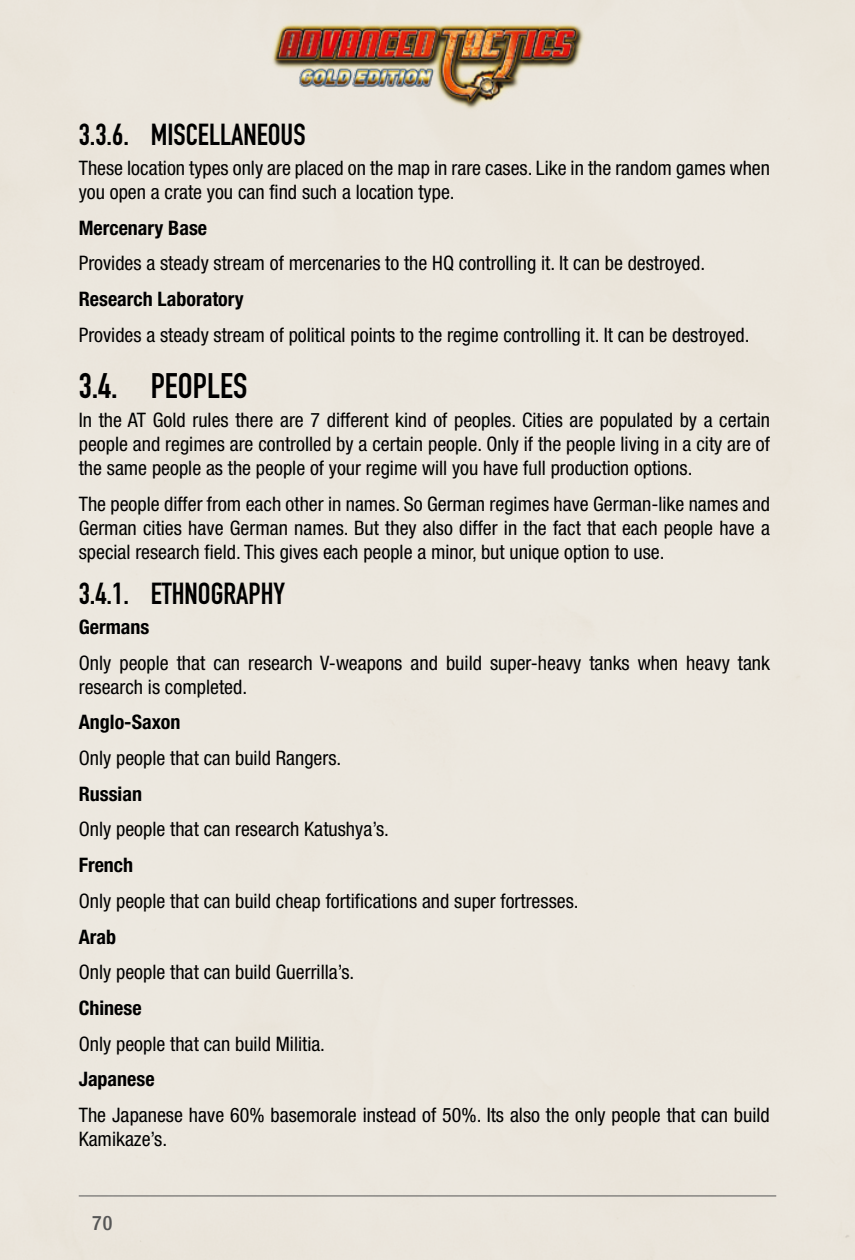
<style>
.page{position:relative;width:855px;height:1260px;background:#fff}
.page>*{position:absolute;margin:0;border:0;box-sizing:border-box;transform-origin:0 0}
.Heading_2{font:35px "DIN Engschrift Std";color:#000}
.Heading_3{font:30px "DIN Engschrift Std";color:#000}
.t1{font:condensed 20px/24px "Helvetica Neue";color:#000}
.t2{font:700 condensed 20px "Helvetica Neue";color:#000}
.t3{font:500 condensed 20px "Helvetica Neue";color:#565656}
</style>
<div class="page">
<img style="left:269px;top:20px;width:317px;height:91px">
<hr style="left:79px;top:1196px;width:697px;height:1px;background:#565656">
<p class="Heading_3" style="left:79px;top:117px;width:228px">3.3.6. MISCELLANEOUS</p>
<p class="t1" style="left:79px;top:156px;width:693px">These location types only are placed on the map in rare cases. Like in the random games when you open a crate you can find such a location type.</p>
<p class="t2" style="left:79px;top:215px;width:130px">Mercenary Base</p>
<p class="t1" style="left:79px;top:251px;width:628px">Provides a steady stream of mercenaries to the HQ controlling it. It can be destroyed.</p>
<p class="t2" style="left:79px;top:287px;width:167px">Research Laboratory</p>
<p class="t1" style="left:79px;top:323px;width:672px">Provides a steady stream of political points to the regime controlling it. It can be destroyed.</p>
<p class="Heading_2" style="left:79px;top:365px;width:170px">3.4. PEOPLES</p>
<p class="t1" style="left:79px;top:408px;width:693px;text-align:justify">In the AT Gold rules there are 7 different kind of peoples. Cities are populated by a certain people and regimes are controlled by a certain people. Only if the people living in a city are of the same people as the people of your regime will you have full production options.</p>
<p class="t1" style="left:79px;top:492px;width:693px;text-align:justify">The people differ from each other in names. So German regimes have German-like names and German cities have German names. But they also differ in the fact that each people have a special research field. This gives each people a minor, but unique option to use.</p>
<p class="Heading_3" style="left:79px;top:576px;width:208px">3.4.1. ETHNOGRAPHY</p>
<p class="t2" style="left:79px;top:615px;width:72px">Germans</p>
<p class="t1" style="left:79px;top:650px;width:693px">Only people that can research V-weapons and build super-heavy tanks when heavy tank research is completed.</p>
<p class="t2" style="left:79px;top:710px;width:103px">Anglo-Saxon</p>
<p class="t1" style="left:79px;top:746px;width:264px">Only people that can build Rangers.</p>
<p class="t2" style="left:79px;top:781px;width:65px">Russian</p>
<p class="t1" style="left:79px;top:817px;width:312px">Only people that can research Katushya’s.</p>
<p class="t2" style="left:79px;top:853px;width:56px">French</p>
<p class="t1" style="left:79px;top:889px;width:501px">Only people that can build cheap fortifications and super fortresses.</p>
<p class="t2" style="left:79px;top:924px;width:39px">Arab</p>
<p class="t1" style="left:79px;top:960px;width:277px">Only people that can build Guerrilla’s.</p>
<p class="t2" style="left:79px;top:996px;width:64px">Chinese</p>
<p class="t1" style="left:79px;top:1031px;width:248px">Only people that can build Militia.</p>
<p class="t2" style="left:79px;top:1067px;width:77px">Japanese</p>
<p class="t1" style="left:79px;top:1103px;width:693px">The Japanese have 60% basemorale instead of 50%. Its also the only people that can build<br>Kamikaze’s.</p>
<p class="t3" style="left:92px;top:1211px;width:22px">70</p>
</div>
